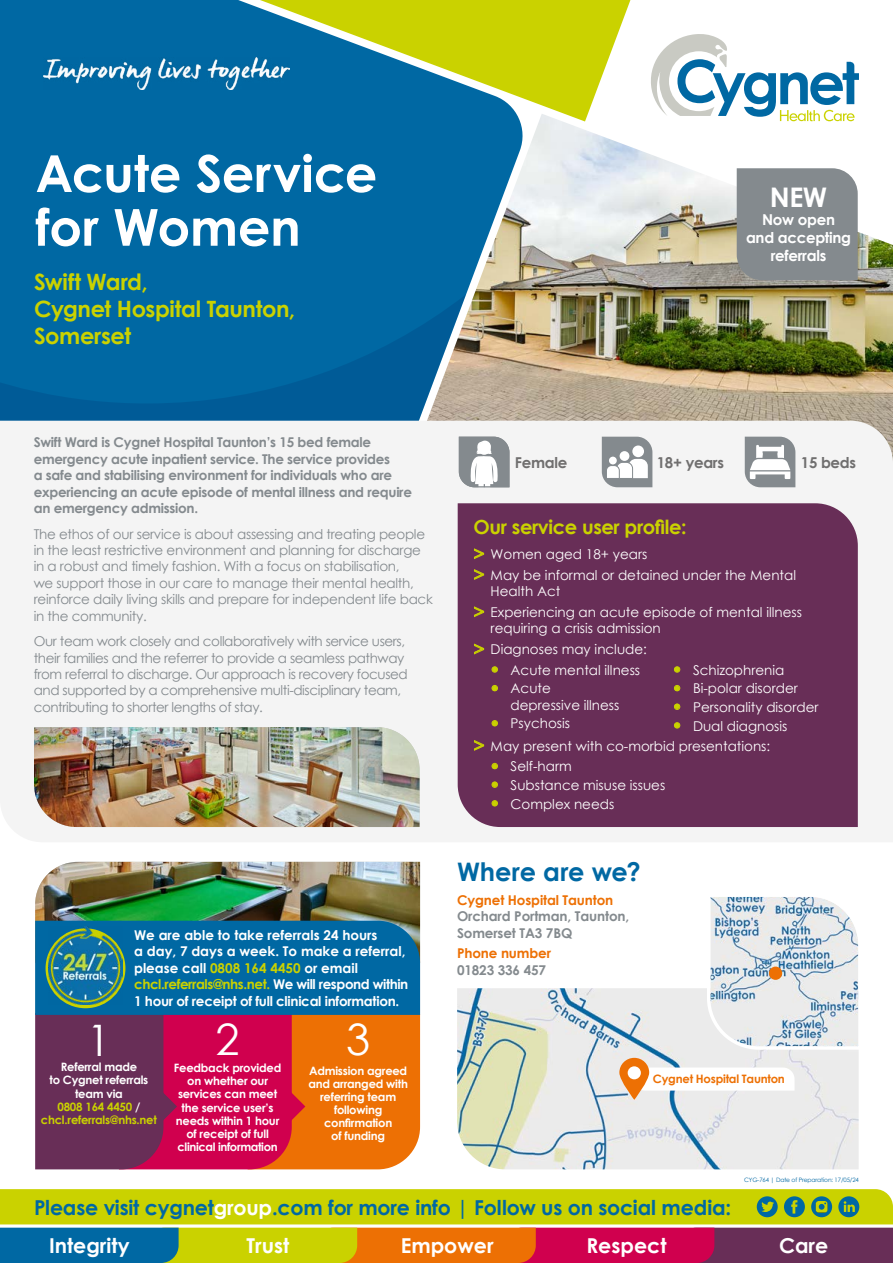
<style>
.page{position:relative;width:893px;height:1263px;background:#fff}
.page>*{position:absolute;margin:0;border:0;box-sizing:border-box;transform-origin:0 0}
.t1{font:700 51px/53.7px "Century Gothic";letter-spacing:-.005em;color:#fff}
.t2{font:43.35px "Century Gothic";color:#fff}
.t3{font:700 27px "Century Gothic";color:#fff}
.t4{font:700 25.5px "Century Gothic";letter-spacing:-.005em;color:#0068a3}
.t5{font:700 22.5px/27px "Century Gothic";letter-spacing:-.02em;color:#cad200}
.t6{font:700 20.55px "Century Gothic";letter-spacing:-.01em;color:#0068a3}
.t7{font:700 20.55px "Century Gothic";color:#fff}
.t8{font:700 19.5px "Century Gothic";letter-spacing:-.02em;color:#cad200}
.t9{font:700 15px/18px "Century Gothic";letter-spacing:-.02em;color:#fff;text-align:center}
.t10{font:700 15px "Century Gothic";letter-spacing:-.02em;color:#706f6f}
.t11{font:13.5px/16.5px "Century Gothic";letter-spacing:-.02em;color:#848a8e}
.t12{font:13.5px/20.7px "Century Gothic";color:#fff}
.t13{font:700 13.5px/16.5px "Century Gothic";letter-spacing:-.02em;color:#848a8e}
.t14{font:700 13.5px/16.5px "Century Gothic";color:#fff}
.t15{font:700 13.5px "Century Gothic";letter-spacing:-.01em;color:#ed7004}
.t16{font:700 11.55px/13px "Century Gothic";letter-spacing:-.02em;color:#fff;text-align:center}
.t17{font:700 11.55px "Century Gothic";letter-spacing:-.02em;color:#ed7004}
.t18{font:6px "Century Gothic";letter-spacing:-.02em;color:#0068a3}
.s1{color:#cad200}
.s2{font-size:18px;color:#cad200}
.s3{font-weight:700;font-size:18px;color:#cad200}
.s4{color:#fff}
</style>
<div class="page">
<div style="left:0;top:0;width:389px;height:231px;background:#0068a3"></div>
<img style="left:407px;top:121px;width:486px;height:300px">
<svg style="left:203px;top:0;width:428px;height:121px;background:#7aaa63"></svg>
<svg style="left:0;top:231px;width:466px;height:190px;background:#0768a1"></svg>
<svg style="left:651px;top:34px;width:208px;height:87px"></svg>
<div style="left:0;top:421px;width:893px;height:421px;background:#f4f4f4"></div>
<img style="left:34px;top:727px;width:386px;height:100px">
<svg style="left:745px;top:437px;width:50px;height:50px"></svg>
<svg style="left:459px;top:437px;width:50px;height:50px"></svg>
<svg style="left:602px;top:437px;width:50px;height:50px"></svg>
<div style="left:609px;top:457px;width:8px;height:7px;background:#fff;border-radius:50%"></div>
<div style="left:458px;top:503px;width:400px;height:324px;background:#682e57"></div>
<div style="left:737px;top:168px;width:121px;height:112px;background:#848a8e"></div>
<img style="left:35px;top:862px;width:385px;height:59px">
<svg style="left:35px;top:921px;width:385px;height:248px;background:#79475c"></svg>
<svg style="left:46px;top:928px;width:79px;height:80px"></svg>
<img style="left:49px;top:927px;width:73px;height:78px">
<img style="left:457px;top:988px;width:402px;height:181px">
<svg style="left:705px;top:897px;width:154px;height:154px;background:#d0dae1"></svg>
<div style="left:769px;top:966px;width:13px;height:14px;background:#ed7004;border-radius:50%"></div>
<svg style="left:619px;top:1058px;width:175px;height:42px"></svg>
<svg style="left:0;top:1189px;width:893px;height:74px;background:#b09a2e"></svg>
<img style="left:43px;top:58px;width:247px;height:31px">
<h1 class="t1" style="left:36px;top:144px;width:343px">Acute Service for Women</h1>
<h3 class="t5" style="left:34px;top:267px;width:263px">Swift Ward,<br>Cygnet Hospital Taunton,<br>Somerset</h3>
<h3 class="t3" style="left:770px;top:177px;width:59px">NEW</h3>
<p class="t9" style="left:746px;top:210px;width:107px">Now open<br>and accepting referrals</p>
<p class="t13" style="left:34px;top:434px;width:380px">Swift Ward is Cygnet Hospital Taunton’s 15 bed female emergency acute inpatient service. The service provides<br>a safe and stabilising environment for individuals who are experiencing an acute episode of mental illness and require an emergency admission.</p>
<p class="t11" style="left:34px;top:525px;width:401px">The ethos of our service is about assessing and treating people in the least restrictive environment and planning for discharge in a robust and timely fashion. With a focus on stabilisation,<br>we support those in our care to manage their mental health, reinforce daily living skills and prepare for independent life back in the community.</p>
<p class="t11" style="left:34px;top:633px;width:376px">Our team work closely and collaboratively with service users, their families and the referrer to provide a seamless pathway from referral to discharge. Our approach is recovery focused and supported by a comprehensive multi-disciplinary team, contributing to shorter lengths of stay.</p>
<p class="t14" style="left:134px;top:926px;width:276px">We are able to take referrals 24 hours<br>a day, 7 days a week. To make a referral, please call <span class="s1">0808 164 4450</span> or email <span class="s1">chcl.referrals@nhs.net.</span> We will respond within 1 hour of receipt of full clinical information.</p>
<h2 class="t2" style="left:87px;top:1010px;width:26px">1</h2>
<h2 class="t2" style="left:215px;top:1009px;width:26px">2</h2>
<h2 class="t2" style="left:346px;top:1009px;width:26px">3</h2>
<p class="t16" style="left:308px;top:1063px;width:101px">Admission agreed and arranged with referring team following confirmation<br>of funding</p>
<p class="t16" style="left:41px;top:1060px;width:117px">Referral made<br>to Cygnet referrals team via<br><span class="s1">0808 164 4450</span> / <span class="s1">chcl.referrals@nhs.net</span></p>
<p class="t16" style="left:174px;top:1061px;width:109px">Feedback provided on whether our services can meet the service user’s needs within 1 hour of receipt of full clinical information</p>
<p class="t10" style="left:515px;top:451px;width:54px">Female</p>
<p class="t10" style="left:657px;top:451px;width:69px">18+ years</p>
<p class="t10" style="left:801px;top:451px;width:57px">15 beds</p>
<h3 class="t8" style="left:474px;top:512px;width:214px">Our service user profile:</h3>
<p class="t12" style="left:474px;top:543px;width:324px"><span class="s2">&gt;</span> Women aged 18+ years<br><span class="s2">&gt;</span> May be informal or detained under the Mental</p>
<p class="t12" style="left:474px;top:581px;width:330px;text-indent:17px">Health Act<br><span class="s2">&gt;</span> Experiencing an acute episode of mental illness</p>
<p class="t12" style="left:474px;top:618px;width:189px;text-indent:17px">requiring a crisis admission <span class="s2">&gt;</span> Diagnoses may include:</p>
<p class="t12" style="left:489px;top:659px;width:152px"><span class="s3">•</span> Acute mental illness</p>
<p class="t12" style="left:511px;top:680px;width:110px;line-height:16.5px;text-indent:-21px"><span class="s3">•</span> Acute depressive illness</p>
<p class="t12" style="left:489px;top:713px;width:82px"><span class="s3">•</span> Psychosis</p>
<p class="t12" style="left:672px;top:659px;width:114px"><span class="s3">•</span> Schizophrenia</p>
<p class="t12" style="left:672px;top:678px;width:128px"><span class="s3">•</span> Bi-polar disorder</p>
<p class="t12" style="left:672px;top:696px;width:148px"><span class="s3">•</span> Personality disorder</p>
<p class="t12" style="left:672px;top:715px;width:117px"><span class="s3">•</span> Dual diagnosis</p>
<p class="t12" style="left:474px;top:735px;width:298px"><span class="s2">&gt;</span> May present with co-morbid presentations:</p>
<p class="t12" style="left:489px;top:756px;width:84px"><span class="s3">•</span> Self-harm</p>
<p class="t12" style="left:489px;top:774px;width:177px"><span class="s3">•</span> Substance misuse issues</p>
<p class="t12" style="left:489px;top:793px;width:126px"><span class="s3">•</span> Complex needs</p>
<h3 class="t4" style="left:457px;top:852px;width:185px">Where are we?</h3>
<p class="t15" style="left:457px;top:889px;width:158px">Cygnet Hospital Taunton</p>
<p class="t13" style="left:457px;top:907px;width:174px">Orchard Portman, Taunton,<br>Somerset TA3 7BQ</p>
<p class="t15" style="left:457px;top:943px;width:96px">Phone number</p>
<p class="t13" style="left:457px;top:961px;width:91px">01823 336 457</p>
<p class="t17" style="left:653px;top:1070px;width:133px">Cygnet Hospital Taunton</p>
<p class="t18" style="left:744px;top:1175px;width:116px">CYG-764 | Date of Preparation: 17/05/24</p>
<h3 class="t6" style="left:34px;top:1191px;width:699px">Please visit cygnet<span class="s4">group</span>.com for more info | Follow us on social media:</h3>
<h3 class="t7" style="left:49px;top:1230px;width:82px">Integrity</h3>
<h3 class="t7" style="left:247px;top:1230px;width:44px">Trust</h3>
<h3 class="t7" style="left:401px;top:1230px;width:94px">Empower</h3>
<h3 class="t7" style="left:586px;top:1230px;width:82px">Respect</h3>
<h3 class="t7" style="left:779px;top:1230px;width:51px">Care</h3>
</div>
